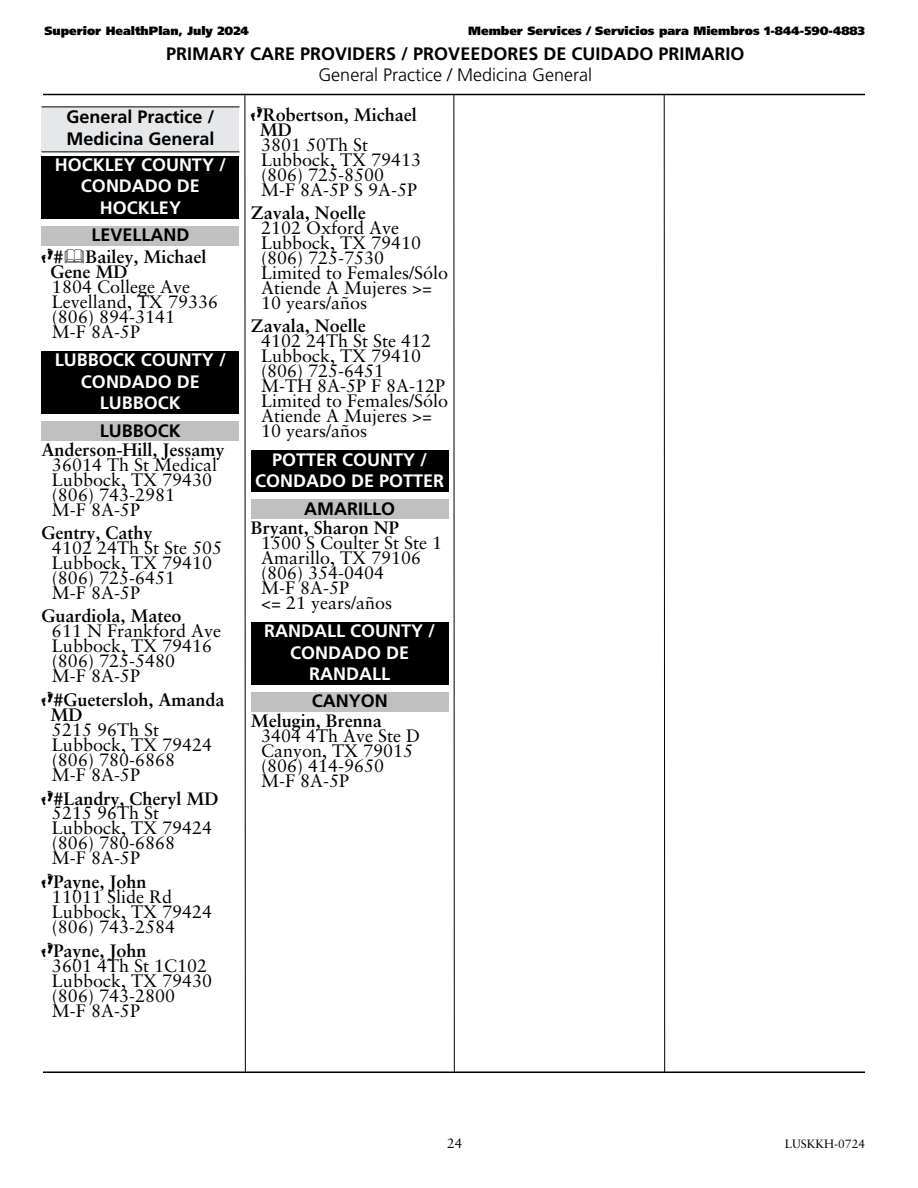
<style>
.page{position:relative;width:918px;height:1188px;background:#fff}
.page>*{position:absolute;margin:0;border:0;box-sizing:border-box;transform-origin:0 0}
.t1{font:18px/15px "Sabon LT Std";color:#000}
.t2{font:700 18px/15px "Sabon LT Std";color:#000}
.t3{font:700 18px/21.6px "Frutiger LT Std";color:#fff;text-align:center}
.t4{font:700 18px/21.6px "Frutiger LT Std";color:#000}
.t5{font:300 18px "Frutiger LT Std";color:#000}
.t6{font:13.5px "Sabon LT Std";color:#000}
.t7{font:900 12px "Frutiger LT Std";color:#000}
.t8{font:12px "Sabon LT Std";color:#000}
.s1{font-family:"Feet"}
.s2{font-family:"Feet";font-weight:700}
.s3{font-weight:700}
</style>
<div class="page">
<div style="left:41px;top:107px;width:198px;height:45px;background:#e6e7e9"></div>
<hr style="left:41px;top:106px;width:198px;height:1px;background:#000">
<hr style="left:41px;top:151px;width:198px;height:1px;background:#000">
<div style="left:41px;top:156px;width:198px;height:62px;background:#000"></div>
<div style="left:41px;top:226px;width:198px;height:20px;background:#c0c0c0"></div>
<div style="left:41px;top:351px;width:198px;height:63px;background:#000"></div>
<div style="left:41px;top:422px;width:198px;height:19px;background:#c0c0c0"></div>
<div style="left:251px;top:451px;width:198px;height:41px;background:#000"></div>
<div style="left:251px;top:500px;width:198px;height:19px;background:#c0c0c0"></div>
<div style="left:251px;top:622px;width:198px;height:63px;background:#000"></div>
<div style="left:251px;top:693px;width:198px;height:19px;background:#c0c0c0"></div>
<hr style="left:43px;top:94px;width:822px;height:1px;background:#000">
<hr style="left:43px;top:1071px;width:822px;height:2px;background:#000">
<svg style="left:244px;top:93px;width:2px;height:979px"></svg>
<svg style="left:453px;top:95px;width:2px;height:977px"></svg>
<svg style="left:663px;top:93px;width:3px;height:979px"></svg>
<p class="t7" style="left:44px;top:26px;width:206px">Superior HealthPlan, July 2024</p>
<p class="t7" style="left:468px;top:26px;width:398px">Member Services / Servicios para Miembros 1-844-590-4883</p>
<p class="t4" style="left:166px;top:45px;width:580px">PRIMARY CARE PROVIDERS / PROVEEDORES DE CUIDADO PRIMARIO</p>
<p class="t5" style="left:318px;top:68px;width:275px">General Practice / Medicina General</p>
<p class="t4" style="left:66px;top:108px;width:150px">General Practice /<br>Medicina General</p>
<p class="t3" style="left:55px;top:156px;width:173px">HOCKLEY COUNTY /<br>CONDADO DE<br>HOCKLEY</p>
<p class="t4" style="left:91px;top:226px;width:100px">LEVELLAND</p>
<p class="t2" style="left:50px;top:251px;width:157px;text-indent:-9px"><span class="s1">F</span># Bailey, Michael<br>Gene MD</p>
<p class="t1" style="left:52px;top:281px;width:168px">1804 College Ave<br>Levelland, TX 79336 (806) 894-3141<br>M-F 8A-5P</p>
<p class="t3" style="left:55px;top:351px;width:173px">LUBBOCK COUNTY /<br>CONDADO DE<br>LUBBOCK</p>
<p class="t4" style="left:100px;top:421px;width:82px">LUBBOCK</p>
<p class="t2" style="left:41px;top:444px;width:185px">Anderson-Hill, Jessamy</p>
<p class="t1" style="left:52px;top:459px;width:167px">36014 Th St Medical<br>Lubbock, TX 79430 (806) 743-2981<br>M-F 8A-5P</p>
<p class="t2" style="left:41px;top:527px;width:113px">Gentry, Cathy</p>
<p class="t1" style="left:52px;top:542px;width:172px">4102 24Th St Ste 505<br>Lubbock, TX 79410 (806) 725-6451<br>M-F 8A-5P</p>
<p class="t2" style="left:41px;top:610px;width:142px">Guardiola, Mateo</p>
<p class="t1" style="left:52px;top:625px;width:171px">611 N Frankford Ave<br>Lubbock, TX 79416 (806) 725-5480<br>M-F 8A-5P</p>
<p class="t2" style="left:50px;top:694px;width:176px;text-indent:-9px"><span class="s1">F</span>#Guetersloh, Amanda<br>MD</p>
<p class="t1" style="left:52px;top:724px;width:162px">5215 96Th St<br>Lubbock, TX 79424 (806) 780-6868<br>M-F 8A-5P</p>
<p class="t1" style="left:52px;top:793px;width:168px;text-indent:-10px"><span class="s2">F</span><span class="s3">#Landry, Cheryl MD<br></span>5215 96Th St<br>Lubbock, TX 79424 (806) 780-6868<br>M-F 8A-5P</p>
<p class="t1" style="left:52px;top:876px;width:162px;text-indent:-10px"><span class="s2">F</span><span class="s3">Payne, John<br></span>11011 Slide Rd<br>Lubbock, TX 79424 (806) 743-2584</p>
<p class="t1" style="left:52px;top:945px;width:162px;text-indent:-10px"><span class="s2">F</span><span class="s3">Payne, John<br></span>3601 4Th St 1C102<br>Lubbock, TX 79430 (806) 743-2800<br>M-F 8A-5P</p>
<p class="t2" style="left:260px;top:109px;width:158px;text-indent:-9px"><span class="s1">F</span>Robertson, Michael<br>MD</p>
<p class="t1" style="left:261px;top:139px;width:162px">3801 50Th St<br>Lubbock, TX 79413 (806) 725-8500<br>M-F 8A-5P S 9A-5P</p>
<p class="t2" style="left:251px;top:207px;width:117px">Zavala, Noelle</p>
<p class="t1" style="left:261px;top:222px;width:189px">2102 Oxford Ave<br>Lubbock, TX 79410 (806) 725-7530<br>Limited to Females/Sólo<br>Atiende A Mujeres &gt;=<br>10 years/años</p>
<p class="t2" style="left:251px;top:321px;width:117px">Zavala, Noelle</p>
<p class="t1" style="left:261px;top:335px;width:189px">4102 24Th St Ste 412<br>Lubbock, TX 79410 (806) 725-6451<br>M-TH 8A-5P F 8A-12P<br>Limited to Females/Sólo<br>Atiende A Mujeres &gt;=<br>10 years/años</p>
<p class="t3" style="left:255px;top:451px;width:191px">POTTER COUNTY /<br>CONDADO DE POTTER</p>
<p class="t4" style="left:304px;top:499px;width:92px">AMARILLO</p>
<p class="t2" style="left:251px;top:522px;width:150px">Bryant, Sharon NP</p>
<p class="t1" style="left:261px;top:537px;width:183px">1500 S Coulter St Ste 1<br>Amarillo, TX 79106 (806) 354-0404<br>M-F 8A-5P<br>&lt;= 21 years/años</p>
<p class="t3" style="left:264px;top:622px;width:172px">RANDALL COUNTY /<br>CONDADO DE<br>RANDALL</p>
<p class="t4" style="left:312px;top:692px;width:77px">CANYON</p>
<p class="t2" style="left:251px;top:715px;width:133px">Melugin, Brenna</p>
<p class="t1" style="left:261px;top:730px;width:161px">3404 4Th Ave Ste D<br>Canyon, TX 79015 (806) 414-9650<br>M-F 8A-5P</p>
<p class="t6" style="left:447px;top:1138px;width:17px">24</p>
<p class="t8" style="left:785px;top:1139px;width:82px">LUSKKH-0724</p>
</div>
